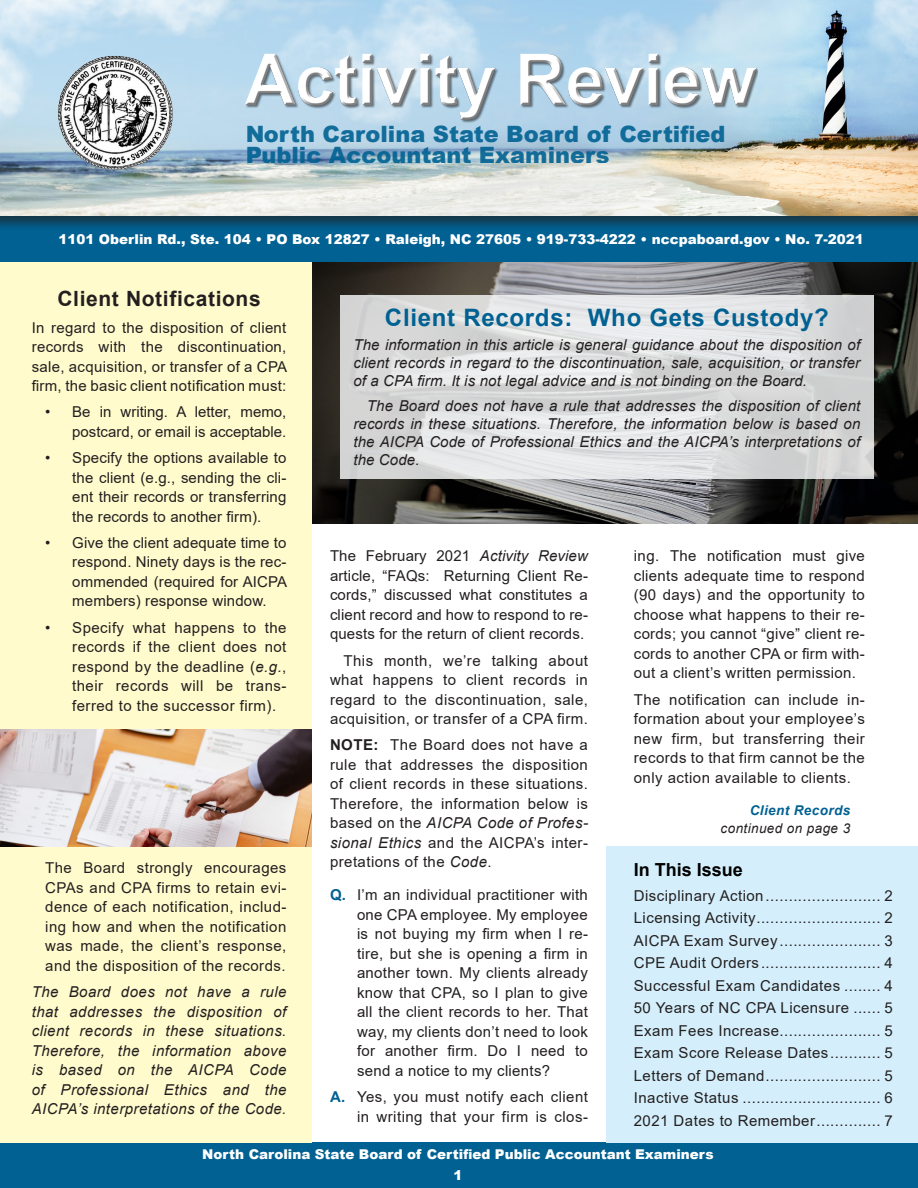
<style>
.page{position:relative;width:918px;height:1188px;background:#fff}
.page>*{position:absolute;margin:0;border:0;box-sizing:border-box;transform-origin:0 0}
.Headline_3{font:700 24px "Arial";letter-spacing:.03em;color:#006192}
.t1{font:900 22.5px/21px "Arial";color:#006192}
.Headline_3-2{font:700 21px "Arial";letter-spacing:.03em;color:#231f20}
.t2{font:700 18px "Arial";color:#000}
.Headline_3-3{font:15px/19.5px "Arial";letter-spacing:.03em;color:#231f20;text-align:justify}
.Body_Style_for_Artic{font:italic 15px/19.5px "Arial";letter-spacing:.01em;color:#231f20;text-align:justify}
.Headline_3-4{font:15px/19.5px "Arial";color:#231f20;text-align:right}
.t3{font:900 13.5px/21px "Arial";color:#fff;text-align:center}
.Body_Style_for_Artic-2{font:italic 13.5px/18px "Arial";letter-spacing:.03em;color:#231f20;text-align:right}
.s1{font-style:italic}
.s2{font-weight:700}
.s3{font-weight:700;color:#006192}
</style>
<div class="page">
<div style="left:0;top:1143px;width:918px;height:45px;background:#006192"></div>
<img style="left:312px;top:262px;width:606px;height:262px">
<div style="left:0;top:262px;width:312px;height:881px;background:#fffbcc"></div>
<div style="left:607px;top:846px;width:311px;height:297px;background:#d4effb"></div>
<div style="left:0;top:216px;width:918px;height:45px;background:#006192"></div>
<div style="left:0;top:0;width:918px;height:231px;background:#231f20;opacity:.62"></div>
<img style="left:0;top:0;width:918px;height:216px">
<img style="left:232px;top:39px;width:526px;height:88px">
<img style="left:54px;top:53px;width:122px;height:121px">
<svg style="left:340px;top:295px;width:534px;height:184px;background:#dcdddd"></svg>
<img style="left:0;top:729px;width:311px;height:117px">
<h2 class="t1" style="left:245px;top:122px;width:482px">North Carolina State Board of Certified<br>Public Accountant Examiners</h2>
<p class="t3" style="left:52px;top:228px;width:816px">1101 Oberlin Rd., Ste. 104 • PO Box 12827 • Raleigh, NC 27605 • 919-733-4222 • nccpaboard.gov • No. 02-2015</p>
<p class="t3" style="left:58px;top:228px;width:807px">1101 Oberlin Rd., Ste. 104 • PO Box 12827 • Raleigh, NC 27605 • 919-733-4222 • nccpaboard.gov • No. 7-2021</p>
<p class="Headline_3-2" style="left:57px;top:284px;width:205px">Client Notifications</p>
<p class="Headline_3-3" style="left:32px;top:317px;width:257px">In regard to the disposition of client records with the discontinuation, sale, acquisition, or transfer of a CPA firm, the basic client notification must:</p>
<p class="Headline_3-4" style="left:45px;top:402px;width:243px">• Be in writing. A letter, memo, postcard, or email is acceptable.</p>
<p class="Headline_3-3" style="left:72px;top:448px;width:216px;text-indent:-27px">• Specify the options available to the client (e.g., sending the cli&shy;ent their records or transferring the records to another firm).</p>
<p class="Headline_3-3" style="left:72px;top:533px;width:217px;text-indent:-27px">• Give the client adequate time to respond. Ninety days is the rec&shy;ommended (required for AICPA members) response window.</p>
<p class="Headline_3-3" style="left:72px;top:617px;width:216px;text-indent:-27px">• Specify what happens to the records if the client does not respond by the deadline (<span class="s1">e.g.</span>, their records will be trans&shy;ferred to the successor firm).</p>
<p class="Headline_3-3" style="left:45px;top:858px;width:243px">The Board strongly encourages CPAs and CPA firms to retain evi&shy;dence of each notification, includ&shy;ing how and when the notification was made, the client’s response, and the disposition of the records.</p>
<p class="Body_Style_for_Artic" style="left:32px;top:982px;width:256px">The Board does not have a rule that addresses the disposition of client records in these situations.<br>Therefore, the information above is based on the AICPA Code of Professional Ethics and the AICPA’s interpretations of the Code.</p>
<p class="Headline_3" style="left:385px;top:300px;width:445px">Client Records: Who Gets Custody?</p>
<p class="Body_Style_for_Artic" style="left:353px;top:336px;width:508px;line-height:18px">The information in this article is general guidance about the disposition of client records in regard to the discontinuation, sale, acquisition, or transfer of a CPA firm. It is not legal advice and is not binding on the Board.</p>
<p class="Body_Style_for_Artic" style="left:353px;top:397px;width:508px;line-height:18px;text-indent:14px">The Board does not have a rule that addresses the disposition of client records in these situations. Therefore, the information below is based on the AICPA Code of Professional Ethics and the AICPA’s interpretations of the Code.</p>
<p class="Headline_3-3" style="left:330px;top:546px;width:260px">The February 2021 <span class="s1">Activity Review </span>article, “FAQs: Returning Client Re&shy;cords,” discussed what constitutes a client record and how to respond to re&shy;quests for the return of client records.</p>
<p class="Headline_3-3" style="left:330px;top:651px;width:259px;text-indent:14px">This month, we’re talking about what happens to client records in regard to the discontinuation, sale, acquisition, or transfer of a CPA firm.</p>
<p class="Headline_3-3" style="left:330px;top:735px;width:260px"><span class="s2">NOTE:</span> The Board does not have a rule that addresses the disposition of client records in these situations.<br>Therefore, the information below is based on the <span class="s1">AICPA Code of Profes&shy;sional Ethics</span> and the AICPA’s inter&shy;pretations of the <span class="s1">Code</span>.</p>
<p class="Headline_3-3" style="left:357px;top:885px;width:233px;text-indent:-27px"><span class="s3">Q.</span> I’m an individual practitioner with one CPA employee. My employee is not buying my firm when I re&shy;tire, but she is opening a firm in another town. My clients already know that CPA, so I plan to give all the client records to her. That way, my clients don’t need to look for another firm. Do I need to send a notice to my clients?</p>
<p class="Headline_3-3" style="left:330px;top:1087px;width:259px;text-align:right"><span class="s3">A.</span> Yes, you must notify each client in writing that your firm is clos-</p>
<p class="Headline_3-3" style="left:634px;top:546px;width:232px">ing. The notification must give clients adequate time to respond (90 days) and the opportunity to choose what happens to their re&shy;cords; you cannot “give” client re&shy;cords to another CPA or firm with&shy;out a client’s written permission.</p>
<p class="Headline_3-3" style="left:634px;top:690px;width:232px">The notification can include in&shy;formation about your employee’s new firm, but transferring their records to that firm cannot be the only action available to clients.</p>
<p class="Body_Style_for_Artic-2" style="left:721px;top:801px;width:131px"><span class="s3">Client Records </span>continued on page 3</p>
<p class="t2" style="left:634px;top:857px;width:111px">In This Issue</p>
<p class="Headline_3-3" style="left:634px;top:886px;width:261px">Disciplinary Action......................... 2</p>
<p class="Headline_3-3" style="left:634px;top:908px;width:261px">Licensing Activity........................... 2</p>
<p class="Headline_3-3" style="left:634px;top:931px;width:261px">AICPA Exam Survey...................... 3</p>
<p class="Headline_3-3" style="left:634px;top:953px;width:261px">CPE Audit Orders.......................... 4</p>
<p class="Headline_3-3" style="left:634px;top:976px;width:208px">Successful Exam Candidates</p>
<p class="Headline_3-3" style="left:885px;top:976px;width:10px">4</p>
<p class="Headline_3-3" style="left:634px;top:998px;width:217px">50 Years of NC CPA Licensure</p>
<p class="Headline_3-3" style="left:885px;top:998px;width:10px">5</p>
<p class="Headline_3-3" style="left:634px;top:1021px;width:261px">Exam Fees Increase...................... 5</p>
<p class="Headline_3-3" style="left:634px;top:1043px;width:196px">Exam Score Release Dates</p>
<p class="Headline_3-3" style="left:885px;top:1043px;width:10px">5</p>
<p class="Headline_3-3" style="left:634px;top:1066px;width:261px">Letters of Demand......................... 5</p>
<p class="Headline_3-3" style="left:634px;top:1088px;width:261px">Inactive Status .............................. 6</p>
<p class="Headline_3-3" style="left:634px;top:1111px;width:261px">2021 Dates to Remember.............. 7</p>
<p class="t3" style="left:202px;top:1143px;width:513px">North Carolina State Board of Certified Public Accountant Examiners<br>1</p>
</div>
